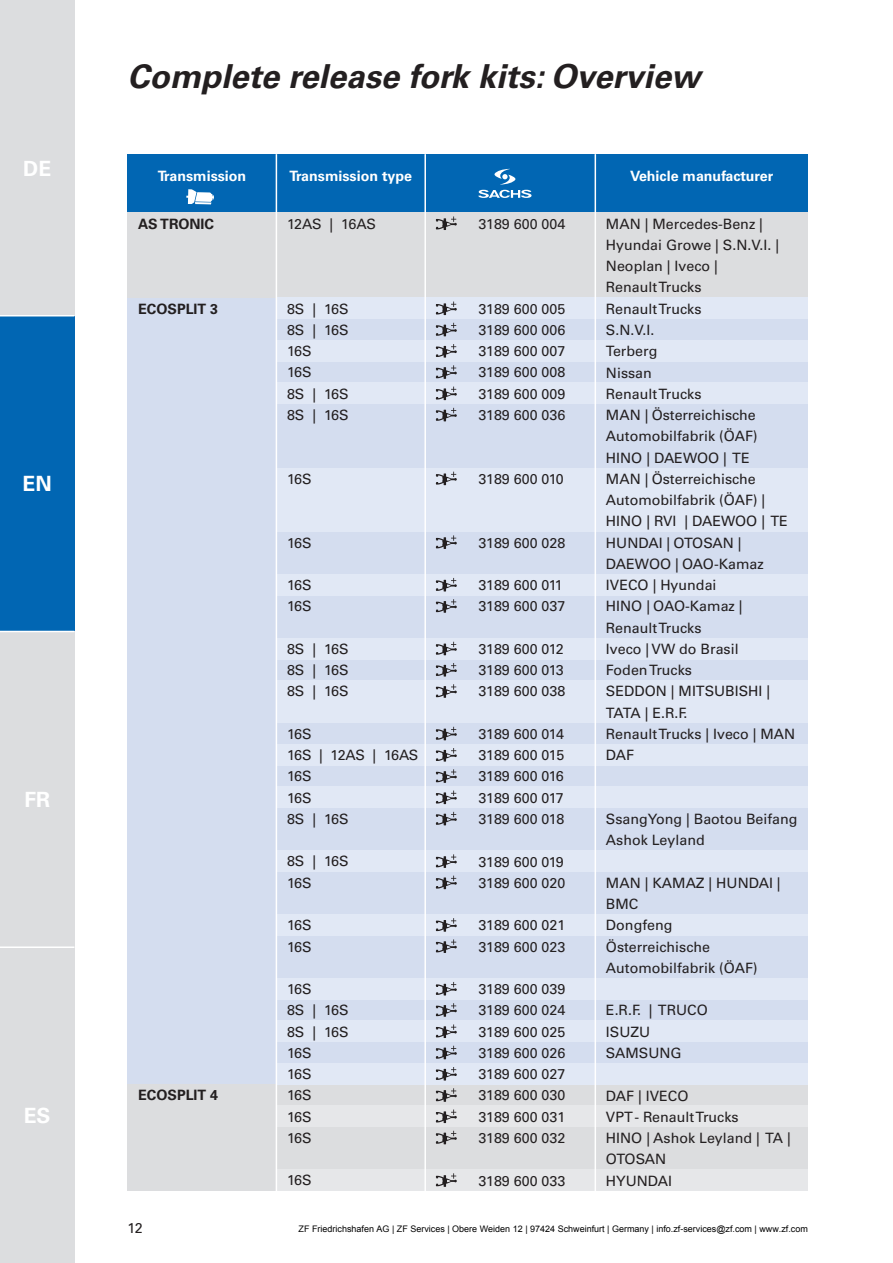
<style>
.page{position:relative;width:893px;height:1263px;background:#fff}
.page>*{position:absolute;margin:0;border:0;box-sizing:border-box;transform-origin:0 0}
.t1{font:italic 700 33px "Univers LT Pro 65";color:#231f20}
.t2{font:700 21px "Univers LT Pro 65";color:#fff}
.t3{font:14.25px/21.3px "Univers LT Pro 55 Roman";color:#231f20}
.t4{font:700 14.25px "Univers LT Pro 65";color:#fff}
.t5{font:14.25px/21.3px "Univers LT Pro 55 Roman";letter-spacing:-.025em;color:#231f20}
.t6{font:700 14.25px "Univers LT Pro 65";color:#231f20}
.t7{font:14.25px "Univers LT Pro 55 Roman";letter-spacing:-.02em;color:#231f20}
.t8{font:9px "Arial";color:#000}
</style>
<div class="page">
<div style="left:0;top:0;width:74px;height:316px;background:#dcdddf"></div>
<div style="left:0;top:316px;width:74px;height:315px;background:#0166b3"></div>
<div style="left:0;top:631px;width:74px;height:316px;background:#dcdddf"></div>
<div style="left:0;top:947px;width:74px;height:316px;background:#dcdddf"></div>
<hr style="left:0;top:315px;width:74px;height:1px;background:#fff">
<hr style="left:0;top:631px;width:74px;height:1px;background:#fff">
<hr style="left:0;top:946px;width:74px;height:2px;background:#fff">
<div style="left:128px;top:154px;width:680px;height:59px;background:#0166b3"></div>
<svg style="left:186px;top:189px;width:28px;height:16px"></svg>
<div style="left:128px;top:298px;width:680px;height:893px;background:#d4ddef"></div>
<div style="left:128px;top:213px;width:680px;height:85px;background:#dcdddf"></div>
<div style="left:128px;top:1084px;width:680px;height:107px;background:#dcdddf"></div>
<div style="left:276px;top:298px;width:532px;height:21px;background:#e1e8f5"></div>
<div style="left:276px;top:1106px;width:532px;height:21px;background:#e6e7e9"></div>
<div style="left:276px;top:1169px;width:532px;height:22px;background:#e6e7e9"></div>
<div style="left:276px;top:340px;width:532px;height:21px;background:#e1e8f5"></div>
<div style="left:276px;top:383px;width:532px;height:21px;background:#e1e8f5"></div>
<div style="left:276px;top:468px;width:532px;height:63px;background:#e1e8f5"></div>
<div style="left:276px;top:574px;width:532px;height:21px;background:#e1e8f5"></div>
<div style="left:276px;top:638px;width:532px;height:21px;background:#e1e8f5"></div>
<div style="left:276px;top:680px;width:532px;height:43px;background:#e1e8f5"></div>
<div style="left:276px;top:744px;width:532px;height:21px;background:#e1e8f5"></div>
<div style="left:276px;top:787px;width:532px;height:21px;background:#e1e8f5"></div>
<div style="left:276px;top:850px;width:532px;height:22px;background:#e1e8f5"></div>
<div style="left:276px;top:914px;width:532px;height:21px;background:#e1e8f5"></div>
<div style="left:276px;top:978px;width:532px;height:21px;background:#e1e8f5"></div>
<div style="left:276px;top:1020px;width:532px;height:22px;background:#e1e8f5"></div>
<div style="left:276px;top:1063px;width:532px;height:21px;background:#e1e8f5"></div>
<hr style="left:276px;top:154px;width:1px;height:1042px;background:#fff">
<hr style="left:424px;top:154px;width:2px;height:1042px;background:#fff">
<hr style="left:595px;top:154px;width:1px;height:1042px;background:#fff">
<svg style="left:478px;top:169px;width:53px;height:29px"></svg>
<svg style="left:436px;top:216px;width:21px;height:14px"></svg>
<svg style="left:436px;top:301px;width:21px;height:14px"></svg>
<svg style="left:436px;top:323px;width:21px;height:13px"></svg>
<svg style="left:436px;top:344px;width:21px;height:14px"></svg>
<svg style="left:436px;top:365px;width:21px;height:14px"></svg>
<svg style="left:436px;top:387px;width:21px;height:13px"></svg>
<svg style="left:436px;top:408px;width:21px;height:13px"></svg>
<svg style="left:436px;top:472px;width:21px;height:13px"></svg>
<svg style="left:436px;top:535px;width:21px;height:14px"></svg>
<svg style="left:436px;top:578px;width:21px;height:13px"></svg>
<svg style="left:436px;top:599px;width:21px;height:14px"></svg>
<svg style="left:436px;top:642px;width:21px;height:13px"></svg>
<svg style="left:436px;top:663px;width:21px;height:13px"></svg>
<svg style="left:436px;top:684px;width:21px;height:14px"></svg>
<svg style="left:436px;top:727px;width:21px;height:13px"></svg>
<svg style="left:436px;top:748px;width:21px;height:14px"></svg>
<svg style="left:436px;top:769px;width:21px;height:14px"></svg>
<svg style="left:436px;top:790px;width:21px;height:14px"></svg>
<svg style="left:436px;top:812px;width:21px;height:13px"></svg>
<svg style="left:436px;top:854px;width:21px;height:14px"></svg>
<svg style="left:436px;top:876px;width:21px;height:13px"></svg>
<svg style="left:436px;top:918px;width:21px;height:14px"></svg>
<svg style="left:436px;top:939px;width:21px;height:14px"></svg>
<svg style="left:436px;top:982px;width:21px;height:13px"></svg>
<svg style="left:436px;top:1003px;width:21px;height:14px"></svg>
<svg style="left:436px;top:1024px;width:21px;height:14px"></svg>
<svg style="left:436px;top:1046px;width:21px;height:13px"></svg>
<svg style="left:436px;top:1067px;width:21px;height:13px"></svg>
<svg style="left:436px;top:1088px;width:21px;height:14px"></svg>
<svg style="left:436px;top:1109px;width:21px;height:14px"></svg>
<svg style="left:436px;top:1131px;width:21px;height:13px"></svg>
<svg style="left:436px;top:1173px;width:21px;height:14px"></svg>
<h2 class="t2" style="left:23px;top:160px;width:29px">DE</h2>
<h2 class="t2" style="left:23px;top:476px;width:31px">EN</h2>
<h2 class="t2" style="left:24px;top:792px;width:27px">FR</h2>
<h2 class="t2" style="left:24px;top:1108px;width:28px">ES</h2>
<h1 class="t1" style="left:128px;top:64px;width:574px">Complete release fork kits: Overview</h1>
<p class="t4" style="left:158px;top:170px;width:90px">Transmission</p>
<p class="t4" style="left:289px;top:170px;width:124px">Transmission type</p>
<p class="t4" style="left:630px;top:170px;width:145px">Vehicle manufacturer</p>
<p class="t6" style="left:138px;top:218px;width:77px">AS TRONIC</p>
<p class="t7" style="left:287px;top:218px;width:90px">12AS | 16AS</p>
<p class="t3" style="left:606px;top:214px;width:191px">MAN | Mercedes-Benz |<br>Hyundai Growe | S.N.V.I. |<br>Neoplan | Iveco |<br>Renault Trucks<br>Renault Trucks<br>S.N.V.I.<br>Terberg<br>Nissan<br>Renault Trucks<br>MAN | Österreichische<br>Automobilfabrik (ÖAF)<br>HINO | DAEWOO | TE<br>MAN | Österreichische<br>Automobilfabrik (ÖAF) |<br>HINO | RVI | DAEWOO | TE<br>HUNDAI | OTOSAN |<br>DAEWOO | OAO-Kamaz<br>IVECO | Hyundai<br>HINO | OAO-Kamaz |<br>Renault Trucks<br>Iveco | VW do Brasil<br>Foden Trucks<br>SEDDON | MITSUBISHI |<br>TATA | E.R.F.<br>Renault Trucks | Iveco | MAN<br>DAF</p>
<p class="t3" style="left:478px;top:214px;width:88px">3189 600 004</p>
<p class="t3" style="left:287px;top:299px;width:63px">8S | 16S<br>8S | 16S<br>16S<br>16S<br>8S | 16S<br>8S | 16S</p>
<p class="t6" style="left:138px;top:303px;width:81px">ECOSPLIT 3</p>
<p class="t3" style="left:478px;top:299px;width:88px;text-align:justify">3189 600 005<br>3189 600 006<br>3189 600 007<br>3189 600 008<br>3189 600 009<br>3189 600 036</p>
<p class="t3" style="left:287px;top:469px;width:26px">16S</p>
<p class="t3" style="left:478px;top:469px;width:87px">3189 600 010</p>
<p class="t3" style="left:287px;top:533px;width:26px">16S</p>
<p class="t3" style="left:287px;top:576px;width:26px">16S<br>16S</p>
<p class="t3" style="left:287px;top:639px;width:63px;text-align:justify">8S | 16S 8S | 16S 8S | 16S</p>
<p class="t5" style="left:287px;top:724px;width:133px">16S<br>16S | 12AS | 16AS<br>16S<br>16S<br>8S | 16S</p>
<p class="t3" style="left:287px;top:852px;width:63px">8S | 16S<br>16S</p>
<p class="t3" style="left:287px;top:916px;width:26px">16S<br>16S</p>
<p class="t3" style="left:287px;top:980px;width:63px">16S<br>8S | 16S<br>8S | 16S<br>16S<br>16S<br>16S<br>16S<br>16S</p>
<p class="t3" style="left:287px;top:1171px;width:26px">16S</p>
<p class="t3" style="left:478px;top:533px;width:88px">3189 600 028</p>
<p class="t3" style="left:478px;top:576px;width:88px">3189 600 011<br>3189 600 037</p>
<p class="t3" style="left:478px;top:639px;width:88px;text-align:justify">3189 600 012<br>3189 600 013<br>3189 600 038</p>
<p class="t3" style="left:478px;top:724px;width:87px;text-align:justify">3189 600 014<br>3189 600 015<br>3189 600 016<br>3189 600 017<br>3189 600 018</p>
<p class="t3" style="left:478px;top:852px;width:88px">3189 600 019<br>3189 600 020</p>
<p class="t3" style="left:478px;top:916px;width:88px">3189 600 021<br>3189 600 023</p>
<p class="t3" style="left:478px;top:980px;width:88px;text-align:justify">3189 600 039<br>3189 600 024<br>3189 600 025<br>3189 600 026<br>3189 600 027<br>3189 600 030<br>3189 600 031<br>3189 600 032</p>
<p class="t3" style="left:478px;top:1171px;width:88px">3189 600 033</p>
<p class="t3" style="left:606px;top:810px;width:193px">SsangYong | Baotou Beifang<br>Ashok Leyland</p>
<p class="t3" style="left:606px;top:873px;width:176px">MAN | KAMAZ | HUNDAI |<br>BMC<br>Dongfeng<br>Österreichische<br>Automobilfabrik (ÖAF)</p>
<p class="t3" style="left:606px;top:1001px;width:103px">E.R.F. | TRUCO<br>ISUZU<br>SAMSUNG</p>
<p class="t3" style="left:606px;top:1086px;width:186px">DAF | IVECO<br>VPT - Renault Trucks<br>HINO | Ashok Leyland | TA |<br>OTOSAN<br>HYUNDAI</p>
<p class="t8" style="left:299px;top:1223px;width:511px">ZF Friedrichshafen AG | ZF Services | Obere Weiden 12 | 97424 Schweinfurt | Germany | info.zf-services@zf.com | www.zf.com</p>
<p class="t6" style="left:138px;top:1090px;width:81px">ECOSPLIT 4</p>
<p class="t3" style="left:128px;top:1218px;width:17px">12</p>
</div>
